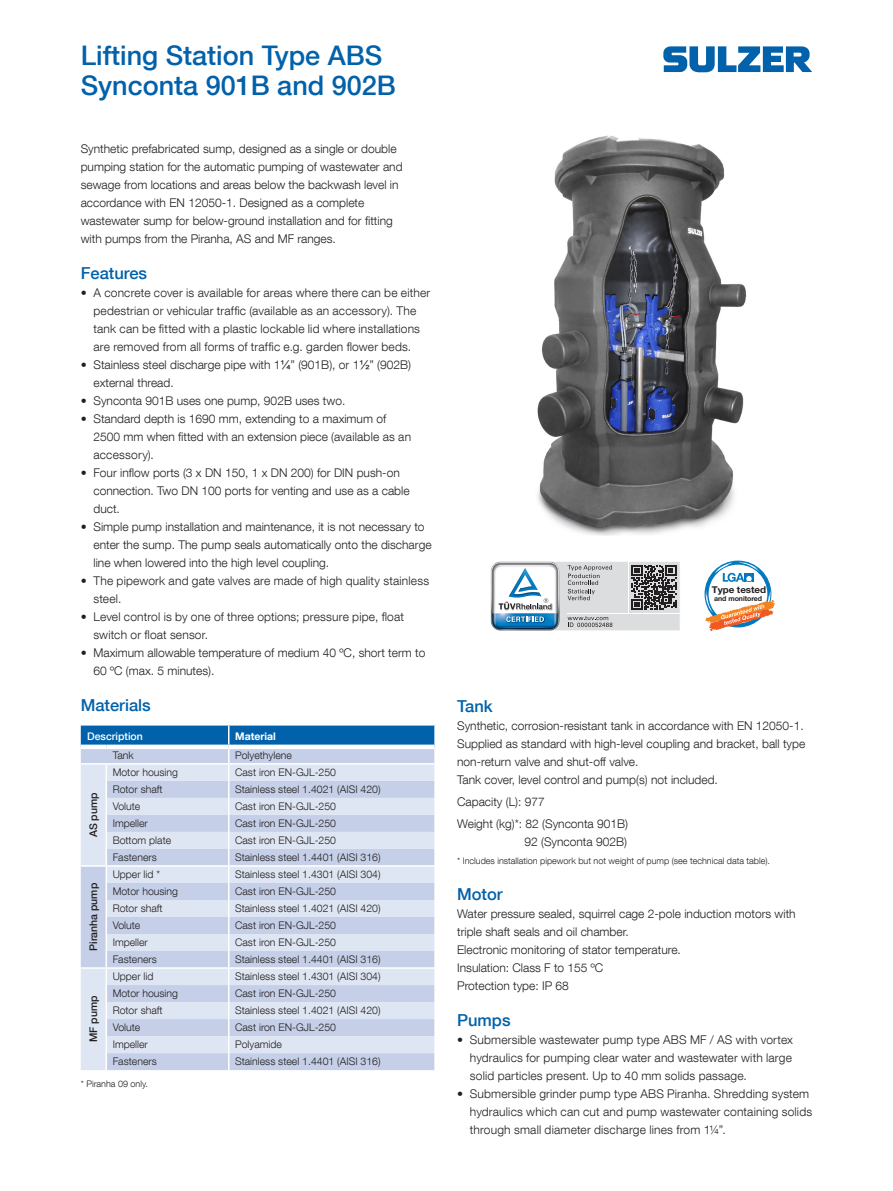
<style>
.page{position:relative;width:893px;height:1191px;background:#fff}
.page>*{position:absolute;margin:0;border:0;box-sizing:border-box;transform-origin:0 0}
.t1{font:500 27px/30px "Helvetica Neue LT Com";color:#0161aa}
.Subtitle{font:500 16.5px "Helvetica Neue LT Com";color:#0161aa}
.Body_text{font:300 12px/18px "Helvetica Neue LT Com";color:#231f20}
.Table_text{font:300 10.5px "Helvetica Neue LT Com";color:#231f20}
.Table_text-2{font:500 10.5px "Helvetica Neue LT Com";color:#231f20}
.Table_column_title{font:500 10.5px "Helvetica Neue LT Com";color:#fff}
.Table_column_title-2{font:700 10.5px "Helvetica Neue LT Com";color:#fff}
.t2{font:700 9.3px "Helvetica Neue LT Com";letter-spacing:-.01em;color:#231f20;scale:1.05 1}
.Body_text-2{font:300 9px "Helvetica Neue LT Com";color:#231f20}
.Disclaimer__black{font:300 9px "Helvetica Neue LT Com";color:#231f20}
.t3{font:700 7.05px "Helvetica Neue LT Com";letter-spacing:-.01em;color:#231f20}
.s1{font-family:"Arial";font-weight:400}
</style>
<div class="page">
<svg style="left:663px;top:46px;width:149px;height:26px"></svg>
<img style="left:537px;top:135px;width:210px;height:401px">
<svg style="left:81px;top:725px;width:354px;height:345px;background:#c7d5ea"></svg>
<svg style="left:705px;top:561px;width:70px;height:70px"></svg>
<svg style="left:490px;top:561px;width:190px;height:70px"></svg>
<p class="t1" style="left:81px;top:40px;width:317px">Lifting Station Type ABS<br>Synconta 901B and 902B</p>
<p class="Body_text" style="left:81px;top:139px;width:317px">Synthetic prefabricated sump, designed as a single or double</p>
<p class="Body_text" style="left:81px;top:157px;width:323px">pumping station for the automatic pumping of wastewater and</p>
<p class="Body_text" style="left:81px;top:175px;width:319px">sewage from locations and areas below the backwash level in</p>
<p class="Body_text" style="left:81px;top:193px;width:285px">accordance with EN 12050-1. Designed as a complete</p>
<p class="Body_text" style="left:81px;top:211px;width:314px">wastewater sump for below-ground installation and for fitting</p>
<p class="Body_text" style="left:81px;top:229px;width:257px">with pumps from the Piranha, AS and MF ranges.</p>
<p class="Subtitle" style="left:81px;top:263px;width:68px">Features</p>
<p class="Body_text" style="left:81px;top:283px;width:351px;text-align:center">• A concrete cover is available for areas where there can be either pedestrian or vehicular traffic (available as an accessory). The<br>tank can be fitted with a plastic lockable lid where installations<br>are removed from all forms of traffic e.g. garden flower beds.</p>
<p class="Body_text" style="left:93px;top:355px;width:319px;text-indent:-13px">• Stainless steel discharge pipe with 1<span class="s1">¼</span>” (901B), or 1<span class="s1">½</span>” (902B) external thread.</p>
<p class="Body_text" style="left:81px;top:391px;width:266px">• Synconta 901B uses one pump, 902B uses two.</p>
<p class="Body_text" style="left:93px;top:409px;width:319px;text-indent:-13px">• Standard depth is 1690 mm, extending to a maximum of<br>2500 mm when fitted with an extension piece (available as an accessory).</p>
<p class="Body_text" style="left:93px;top:463px;width:318px;text-indent:-13px">• Four inflow ports (3 x DN 150, 1 x DN 200) for DIN push-on connection. Two DN 100 ports for venting and use as a cable duct.</p>
<p class="Body_text" style="left:93px;top:517px;width:340px;text-indent:-13px">• Simple pump installation and maintenance, it is not necessary to enter the sump. The pump seals automatically onto the discharge line when lowered into the high level coupling.</p>
<p class="Body_text" style="left:93px;top:571px;width:337px;text-indent:-13px">• The pipework and gate valves are made of high quality stainless steel.</p>
<p class="Body_text" style="left:93px;top:607px;width:312px;text-indent:-13px">• Level control is by one of three options; pressure pipe, float switch or float sensor.</p>
<p class="Body_text" style="left:93px;top:643px;width:333px;text-indent:-13px">• Maximum allowable temperature of medium 40 ºC, short term to<br>60 ºC (max. 5 minutes).</p>
<p class="Subtitle" style="left:81px;top:695px;width:72px">Materials</p>
<p class="Table_column_title" style="left:87px;top:730px;width:57px">Description</p>
<p class="Table_column_title-2" style="left:235px;top:729px;width:42px">Material</p>
<p class="Table_text" style="left:113px;top:749px;width:23px">Tank</p>
<p class="Table_text" style="left:235px;top:749px;width:58px">Polyethylene</p>
<p class="Table_text-2" style="left:87px;top:837px;width:46px;rotate:-90deg">AS pump</p>
<p class="Table_text" style="left:113px;top:766px;width:67px">Motor housing</p>
<p class="Table_text" style="left:235px;top:766px;width:102px">Cast iron EN-GJL-250</p>
<p class="Table_text" style="left:113px;top:783px;width:51px">Rotor shaft</p>
<p class="Table_text" style="left:235px;top:783px;width:147px">Stainless steel 1.4021 (AISI 420)</p>
<p class="Table_text" style="left:113px;top:800px;width:29px">Volute</p>
<p class="Table_text" style="left:235px;top:800px;width:102px">Cast iron EN-GJL-250</p>
<p class="Table_text" style="left:113px;top:817px;width:37px">Impeller</p>
<p class="Table_text" style="left:235px;top:817px;width:102px">Cast iron EN-GJL-250</p>
<p class="Table_text" style="left:113px;top:834px;width:60px">Bottom plate</p>
<p class="Table_text" style="left:235px;top:834px;width:102px">Cast iron EN-GJL-250</p>
<p class="Table_text" style="left:113px;top:851px;width:46px">Fasteners</p>
<p class="Table_text" style="left:235px;top:851px;width:147px">Stainless steel 1.4401 (AISI 316)</p>
<p class="Table_text-2" style="left:87px;top:951px;width:69px;rotate:-90deg">Piranha pump</p>
<p class="Table_text" style="left:113px;top:868px;width:49px">Upper lid *</p>
<p class="Table_text" style="left:235px;top:868px;width:147px">Stainless steel 1.4301 (AISI 304)</p>
<p class="Table_text" style="left:113px;top:885px;width:67px">Motor housing</p>
<p class="Table_text" style="left:235px;top:885px;width:102px">Cast iron EN-GJL-250</p>
<p class="Table_text" style="left:113px;top:902px;width:51px">Rotor shaft</p>
<p class="Table_text" style="left:235px;top:902px;width:147px">Stainless steel 1.4021 (AISI 420)</p>
<p class="Table_text" style="left:113px;top:919px;width:29px">Volute</p>
<p class="Table_text" style="left:235px;top:919px;width:102px">Cast iron EN-GJL-250</p>
<p class="Table_text" style="left:113px;top:936px;width:37px">Impeller</p>
<p class="Table_text" style="left:235px;top:936px;width:102px">Cast iron EN-GJL-250</p>
<p class="Table_text" style="left:113px;top:953px;width:46px">Fasteners</p>
<p class="Table_text" style="left:235px;top:953px;width:147px">Stainless steel 1.4401 (AISI 316)</p>
<p class="Table_text" style="left:113px;top:970px;width:42px">Upper lid</p>
<p class="Table_text" style="left:235px;top:970px;width:147px">Stainless steel 1.4301 (AISI 304)</p>
<p class="Table_text" style="left:113px;top:987px;width:67px">Motor housing</p>
<p class="Table_text" style="left:235px;top:987px;width:102px">Cast iron EN-GJL-250</p>
<p class="Table_text" style="left:113px;top:1004px;width:51px">Rotor shaft</p>
<p class="Table_text" style="left:235px;top:1004px;width:147px">Stainless steel 1.4021 (AISI 420)</p>
<p class="Table_text" style="left:113px;top:1021px;width:29px">Volute</p>
<p class="Table_text" style="left:235px;top:1021px;width:102px">Cast iron EN-GJL-250</p>
<p class="Table_text" style="left:113px;top:1038px;width:37px">Impeller</p>
<p class="Table_text" style="left:235px;top:1038px;width:48px">Polyamide</p>
<p class="Table_text" style="left:113px;top:1055px;width:46px">Fasteners</p>
<p class="Table_text" style="left:235px;top:1055px;width:147px">Stainless steel 1.4401 (AISI 316)</p>
<p class="Disclaimer__black" style="left:81px;top:1077px;width:69px">* Piranha 09 only.</p>
<p class="Table_text-2" style="left:87px;top:1042px;width:48px;rotate:-90deg">MF pump</p>
<p class="t2" style="left:712px;top:584px;width:53px">Type tested</p>
<p class="t3" style="left:714px;top:594px;width:49px">and monitored</p>
<p class="Subtitle" style="left:457px;top:696px;width:37px">Tank</p>
<p class="Body_text" style="left:457px;top:716px;width:350px">Synthetic, corrosion-resistant tank in accordance with EN 12050-1.<br>Supplied as standard with high-level coupling and bracket, ball type non-return valve and shut-off valve.</p>
<p class="Body_text" style="left:457px;top:770px;width:262px">Tank cover, level control and pump(s) not included.</p>
<p class="Body_text" style="left:457px;top:792px;width:89px">Capacity (L): 977</p>
<p class="Body_text" style="left:457px;top:814px;width:172px">Weight (kg)*: 82 (Synconta 901B)</p>
<p class="Body_text" style="left:524px;top:832px;width:104px">92 (Synconta 902B)</p>
<p class="Body_text-2" style="left:457px;top:855px;width:314px">* Includes installation pipework but not weight of pump (see technical data table).</p>
<p class="Subtitle" style="left:457px;top:884px;width:47px">Motor</p>
<p class="Body_text" style="left:457px;top:904px;width:340px">Water pressure sealed, squirrel cage 2-pole induction motors with triple shaft seals and oil chamber.<br>Electronic monitoring of stator temperature.</p>
<p class="Body_text" style="left:457px;top:958px;width:148px">Insulation: Class F to 155 ºC</p>
<p class="Body_text" style="left:457px;top:976px;width:113px">Protection type: IP 68</p>
<p class="Subtitle" style="left:457px;top:1010px;width:55px">Pumps</p>
<p class="Body_text" style="left:470px;top:1030px;width:325px;text-align:justify;text-indent:-13px">• Submersible wastewater pump type ABS MF / AS with vortex hydraulics for pumping clear water and wastewater with large solid particles present. Up to 40 mm solids passage.</p>
<p class="Body_text" style="left:470px;top:1084px;width:344px;text-indent:-13px">• Submersible grinder pump type ABS Piranha. Shredding system hydraulics which can cut and pump wastewater containing solids through small diameter discharge lines from 1¼”.</p>
</div>
